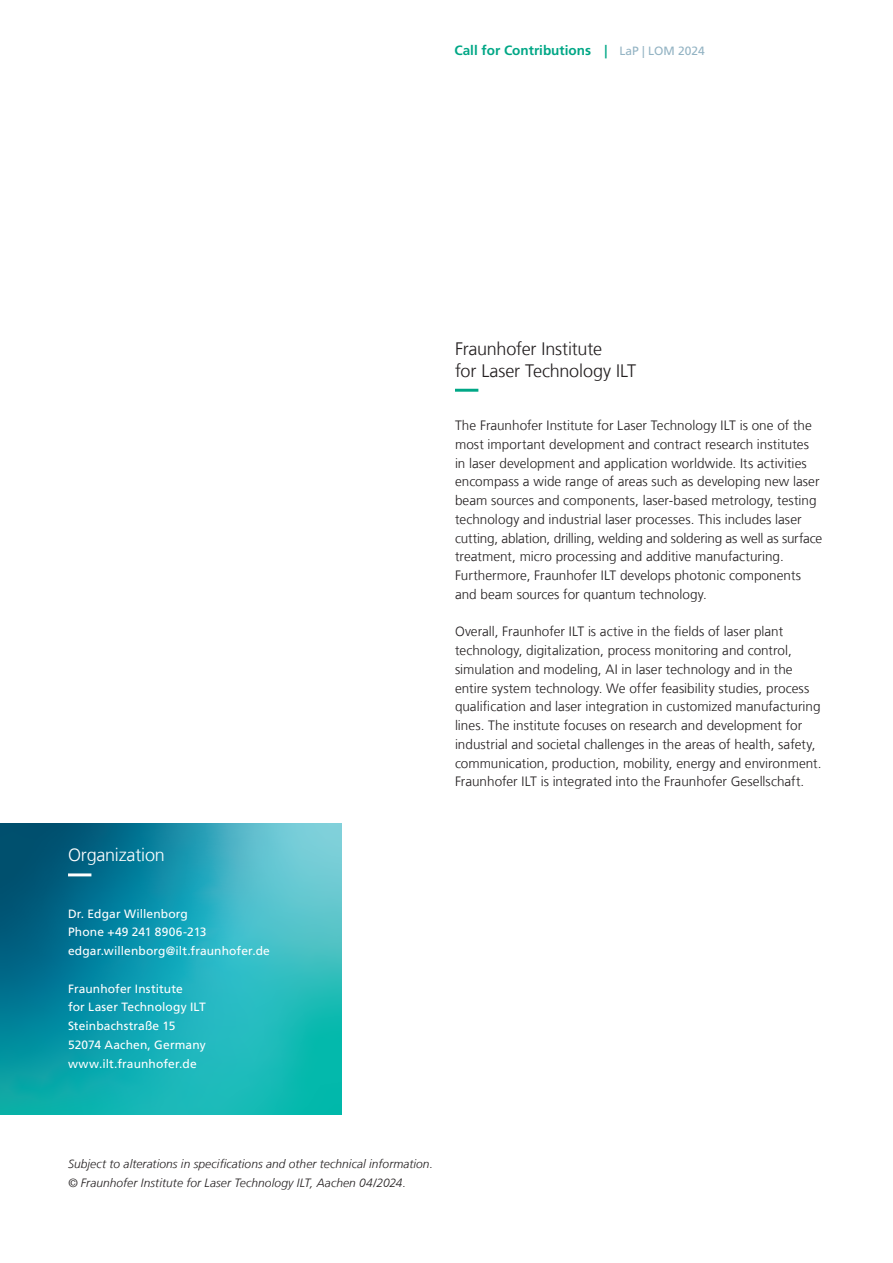
<style>
.page{position:relative;width:893px;height:1263px;background:#fff}
.page>*{position:absolute;margin:0;border:0;box-sizing:border-box;transform-origin:0 0}
.t1{font:300 18px/21.6px "Frutiger LT Com";letter-spacing:-.01em;color:#231f20}
.t2{font:300 18px "Frutiger LT Com";letter-spacing:-.015em;color:#fff}
.t3{font:300 13.5px/18.8px "Frutiger LT Com";color:#231f20}
.t4{font:700 13.5px "Frutiger LT Com";color:#00a786}
.t5{font:12px/18.8px "Frutiger LT Com";letter-spacing:.01em;color:#fff}
.t6{font:italic 300 12px/18.8px "Frutiger LT Com";letter-spacing:.005em;color:#231f20}
.s1{font-weight:400;font-size:12px;color:#93b3c3}
</style>
<div class="page">
<svg style="left:0;top:824px;width:341px;height:290px;background:#1b9fae"></svg>
<svg style="left:68px;top:873px;width:252px;height:3px"></svg>
<svg style="left:455px;top:389px;width:24px;height:3px"></svg>
<p class="t4" style="left:455px;top:42px;width:252px">Call for Contributions | <span class="s1">LaP | LOM 2024</span></p>
<h1 class="t2" style="left:68px;top:845px;width:98px">Organization</h1>
<p class="t5" style="left:68px;top:904px;width:203px">Dr. Edgar Willenborg<br>Phone +49 241 8906-213 edgar.willenborg@ilt.fraunhofer.de</p>
<p class="t5" style="left:68px;top:979px;width:139px">Fraunhofer Institute<br>for Laser Technology ILT<br>Steinbachstraße 15<br>52074 Aachen, Germany www.ilt.fraunhofer.de</p>
<h1 class="t1" style="left:455px;top:338px;width:183px">Fraunhofer Institute<br>for Laser Technology ILT</h1>
<p class="t3" style="left:455px;top:416px;width:369px">The Fraunhofer Institute for Laser Technology ILT is one of the most important development and contract research institutes in laser development and application worldwide. Its activities encompass a wide range of areas such as developing new laser beam sources and components, laser-based metrology, testing technology and industrial laser processes. This includes laser cutting, ablation, drilling, welding and soldering as well as surface treatment, micro processing and additive manufacturing.<br>Furthermore, Fraunhofer ILT develops photonic components and beam sources for quantum technology.</p>
<p class="t3" style="left:455px;top:622px;width:368px">Overall, Fraunhofer ILT is active in the fields of laser plant technology, digitalization, process monitoring and control, simulation and modeling, AI in laser technology and in the entire system technology. We offer feasibility studies, process qualification and laser integration in customized manufacturing lines. The institute focuses on research and development for industrial and societal challenges in the areas of health, safety, communication, production, mobility, energy and environment.<br>Fraunhofer ILT is integrated into the Fraunhofer Gesellschaft.</p>
<p class="t6" style="left:68px;top:1154px;width:366px">Subject to alterations in specifications and other technical information. © Fraunhofer Institute for Laser Technology ILT, Aachen 04/2024.</p>
</div>
